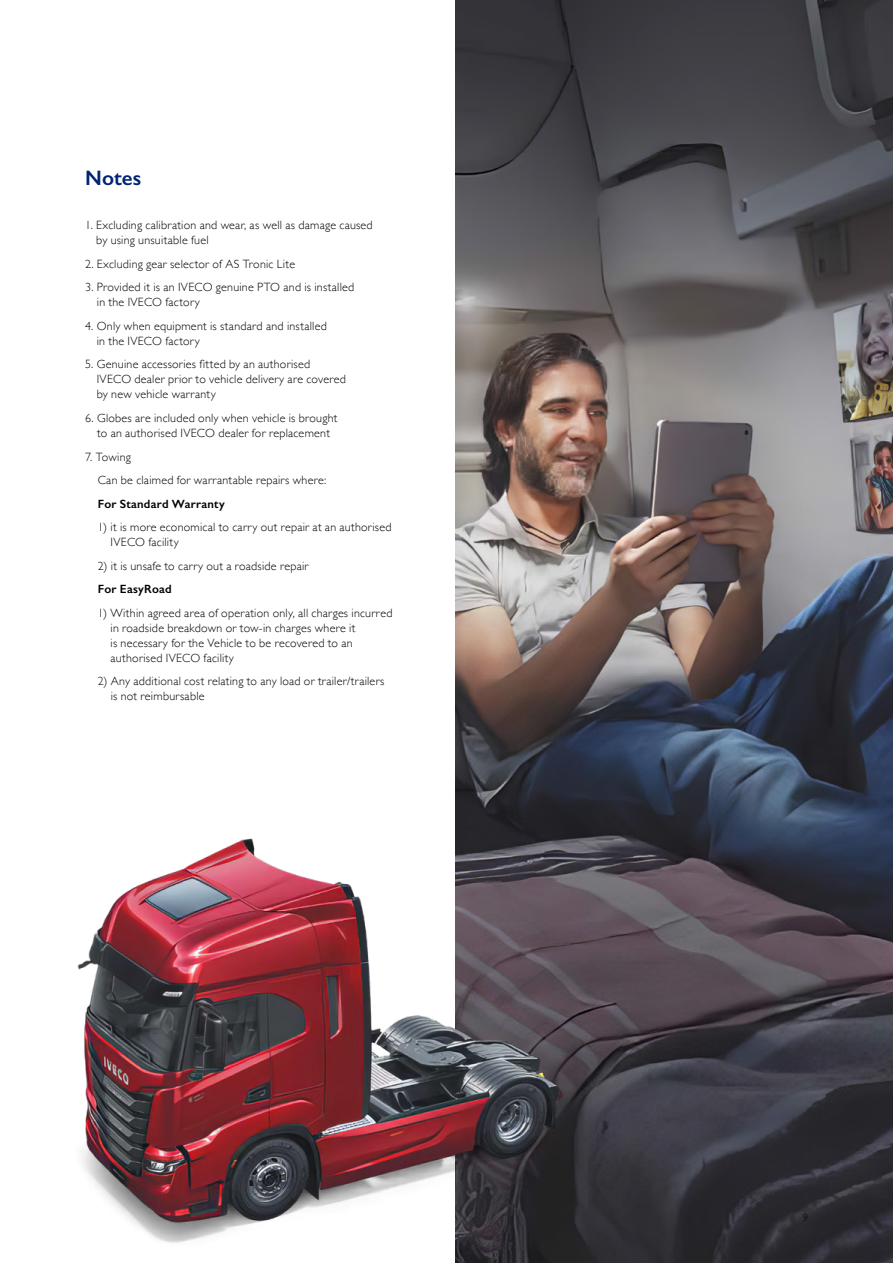
<style>
.page{position:relative;width:893px;height:1263px;background:#fff}
.page>*{position:absolute;margin:0;border:0;box-sizing:border-box;transform-origin:0 0}
.t1{font:600 21px "Gill Sans";letter-spacing:.005em;color:#002373}
.t2{font:300 12px/15px "Gill Sans";letter-spacing:.02em;color:#000}
.t3{font:600 12px "Gill Sans";letter-spacing:.02em;color:#000}
.t4{font:300 10.5px "Gill Sans";color:#000}
</style>
<div class="page">
<img style="left:455px;top:0;width:438px;height:1263px">
<img style="left:77px;top:799px;width:548px;height:464px">
<h1 class="t1" style="left:85px;top:166px;width:58px">Notes</h1>
<p class="t2" style="left:96px;top:217px;width:278px;text-indent:-11px">1. Excluding calibration and wear, as well as damage caused by using unsuitable fuel</p>
<p class="t2" style="left:85px;top:256px;width:212px">2. Excluding gear selector of AS Tronic Lite</p>
<p class="t2" style="left:97px;top:279px;width:259px;text-indent:-12px">3. Provided it is an IVECO genuine PTO and is installed in the IVECO factory</p>
<p class="t2" style="left:97px;top:318px;width:232px;text-indent:-12px">4. Only when equipment is standard and installed in the IVECO factory</p>
<p class="t2" style="left:97px;top:356px;width:251px;text-indent:-12px">5. Genuine accessories fitted by an authorised<br>IVECO dealer prior to vehicle delivery are covered by new vehicle warranty</p>
<p class="t2" style="left:85px;top:410px;width:254px;text-align:center">6. Globes are included only when vehicle is brought to an authorised IVECO dealer for replacement</p>
<p class="t2" style="left:98px;top:444px;width:230px;line-height:23.5px;text-indent:-13px">7. Towing<br>Can be claimed for warrantable repairs where:</p>
<p class="t3" style="left:98px;top:496px;width:129px">For Standard Warranty</p>
<p class="t2" style="left:111px;top:519px;width:282px;text-indent:-13px">1) it is more economical to carry out repair at an authorised<br>IVECO facility</p>
<p class="t2" style="left:98px;top:557px;width:212px">2) it is unsafe to carry out a roadside repair</p>
<p class="t3" style="left:98px;top:582px;width:75px">For EasyRoad</p>
<p class="t2" style="left:111px;top:605px;width:283px;text-indent:-13px">1) Within agreed area of operation only, all charges incurred in roadside breakdown or tow-in charges where it<br>is necessary for the Vehicle to be recovered to an authorised IVECO facility</p>
<p class="t2" style="left:111px;top:673px;width:275px;text-indent:-13px">2) Any additional cost relating to any load or trailer/trailers is not reimbursable</p>
<p class="t4" style="left:803px;top:1210px;width:7px">9</p>
</div>
